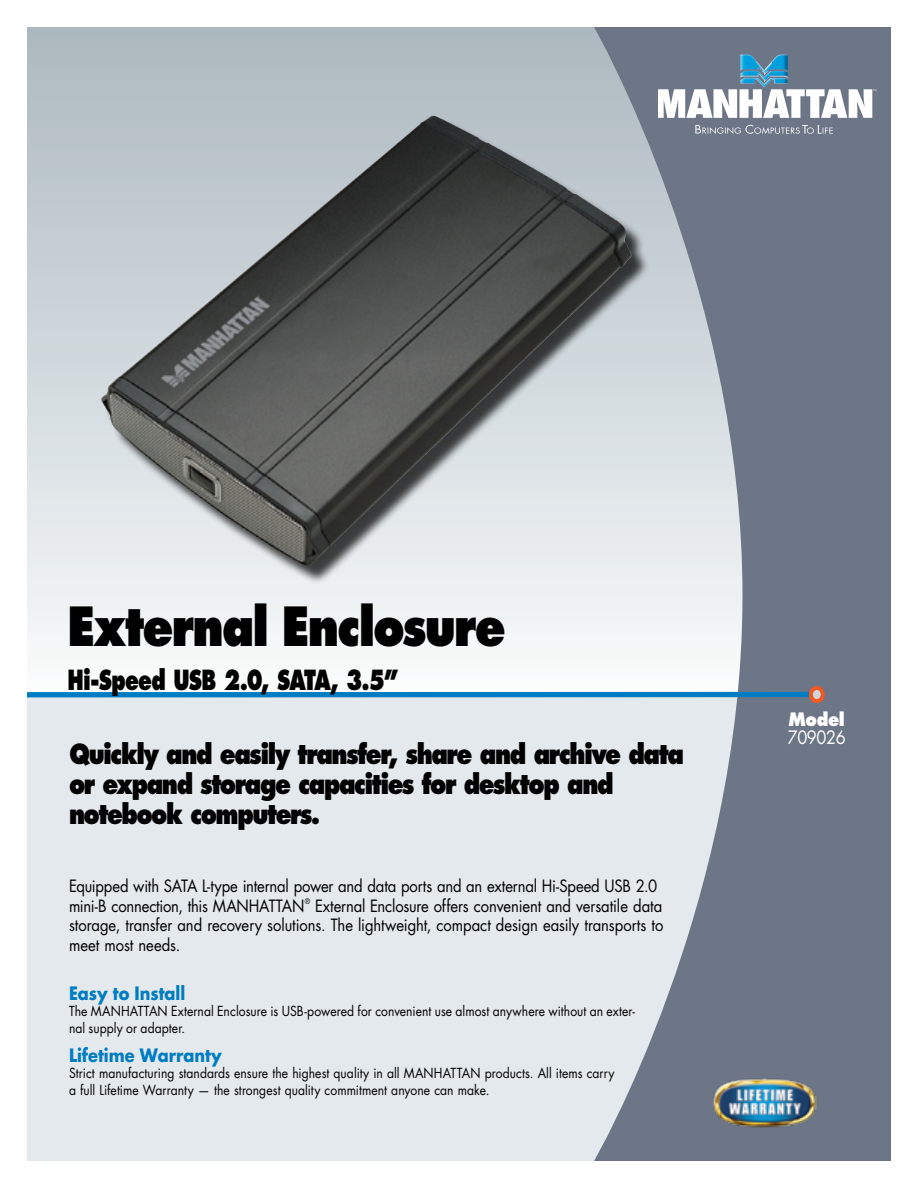
<style>
.page{position:relative;width:918px;height:1188px;background:#fff}
.page>*{position:absolute;margin:0;border:0;box-sizing:border-box;transform-origin:0 0}
.t1{font:800 52.5px "Futura Std";letter-spacing:-.04em;color:#000;scale:.85 1}
.t2{font:800 27px/30px "Futura Std";letter-spacing:-.06em;color:#000;scale:.85 1}
.t3{font:800 27px "Futura Std";letter-spacing:-.04em;color:#000;scale:.74 1}
.t4{font:700 18px "Futura Std";color:#007cc2;scale:.9 1}
.t5{font:18px "Futura Std";letter-spacing:-.025em;color:#fff;scale:.9 1}
.t6{font:800 18px "Futura Std";color:#fff;scale:.9 1}
.t7{font:16.5px/19.5px "Futura Std";letter-spacing:-.01em;color:#000;scale:.9 1}
.t8{font:13.5px/16.5px "Futura Std";letter-spacing:.005em;color:#000;scale:.9 1}
.t9{font:7.5px "Futura Std";color:#000;scale:.9 1}
</style>
<div class="page">
<div style="left:27px;top:27px;width:733px;height:667px;background:linear-gradient(to bottom,#abb8bf,#f9fbfc)"></div>
<div style="left:27px;top:693px;width:729px;height:468px;background:#e3e9ec"></div>
<svg style="left:594px;top:27px;width:297px;height:1134px;fill:#6d7686"></svg>
<div style="left:27px;top:692px;width:785px;height:5px;background:#007cc2"></div>
<div style="left:811px;top:688px;width:12px;height:13px;background:#ccd6db;border-radius:50%"></div>
<div style="left:809px;top:686px;width:16px;height:17px;border:4px solid #f15822;border-radius:50%"></div>
<img style="left:713px;top:1078px;width:104px;height:50px">
<svg style="left:658px;top:89px;width:218px;height:29px"></svg>
<img style="left:740px;top:54px;width:16px;height:30px">
<img style="left:756px;top:61px;width:16px;height:21px">
<img style="left:772px;top:54px;width:16px;height:30px">
<svg style="left:753px;top:125px;width:80px;height:9px"></svg>
<div style="left:103px;top:118px;width:650px;height:497px;background:#000;opacity:.75"></div>
<img style="left:99px;top:116px;width:534px;height:453px">
<h1 class="t1" style="left:68px;top:593px;width:517px">External Enclosure</h1>
<h2 class="t3" style="left:68px;top:663px;width:450px">Hi-Speed USB 2.0, SATA, 3.5”</h2>
<h2 class="t2" style="left:69px;top:739px;width:725px">Quickly and easily transfer, share and archive data or expand storage capacities for desktop and notebook computers.</h2>
<p class="t7" style="left:69px;top:877px;width:655px">Equipped with SATA L-type internal power and data ports and an external Hi-Speed USB 2.0 mini-B connection, this MANHATTAN</p>
<p class="t7" style="left:69px;top:896px;width:662px;text-align:justify;text-indent:246px">External Enclosure offers convenient and versatile data storage, transfer and recovery solutions. The lightweight, compact design easily transports to meet most needs.</p>
<h3 class="t4" style="left:69px;top:981px;width:131px">Easy to Install</h3>
<p class="t8" style="left:69px;top:1003px;width:630px">The MANHATTAN External Enclosure is USB-powered for convenient use almost anywhere without an exter&shy;nal supply or adapter.</p>
<h3 class="t4" style="left:69px;top:1043px;width:171px">Lifetime Warranty</h3>
<p class="t8" style="left:69px;top:1065px;width:608px">Strict manufacturing standards ensure the highest quality in all MANHATTAN products. All items carry a full Lifetime Warranty — the strongest quality commitment anyone can make.</p>
<p class="t9" style="left:305px;top:897px;width:7px">®</p>
<h3 class="t6" style="left:788px;top:708px;width:64px">Model</h3>
<h3 class="t5" style="left:788px;top:726px;width:66px">709026</h3>
</div>
